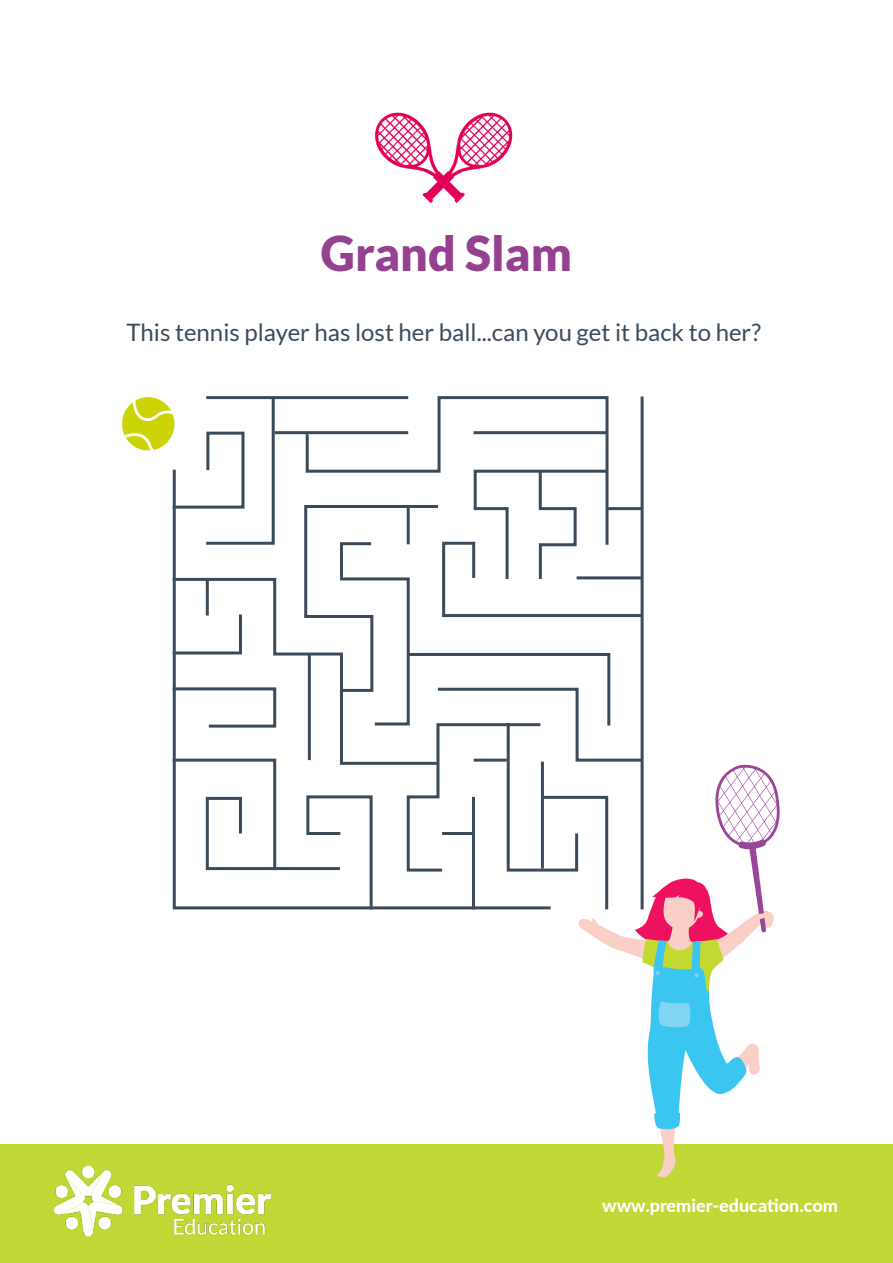
<style>
.page{position:relative;width:893px;height:1263px;background:#fff}
.page>*{position:absolute;margin:0;border:0;box-sizing:border-box;transform-origin:0 0}
.t1{font:900 48px "Lato";color:#944190}
.t2{font:24px "Lato";color:#3c4b5a}
.t3{font:800 18px "Lato";color:#fff}
</style>
<div class="page">
<div style="left:0;top:1145px;width:893px;height:118px;background:#c1d736"></div>
<img style="left:54px;top:1166px;width:216px;height:71px">
<img style="left:374px;top:112px;width:139px;height:92px">
<img style="left:122px;top:397px;width:48px;height:54px">
<svg style="left:170px;top:396px;width:611px;height:782px"></svg>
<hr style="left:641px;top:396px;width:3px;height:513px;background:#3c4b5a">
<p class="t1" style="left:321px;top:226px;width:253px">Grand Slam</p>
<p class="t2" style="left:126px;top:319px;width:636px">This tennis player has lost her ball...can you get it back to her?</p>
<p class="t3" style="left:602px;top:1192px;width:237px">www.premier-education.com</p>
</div>
